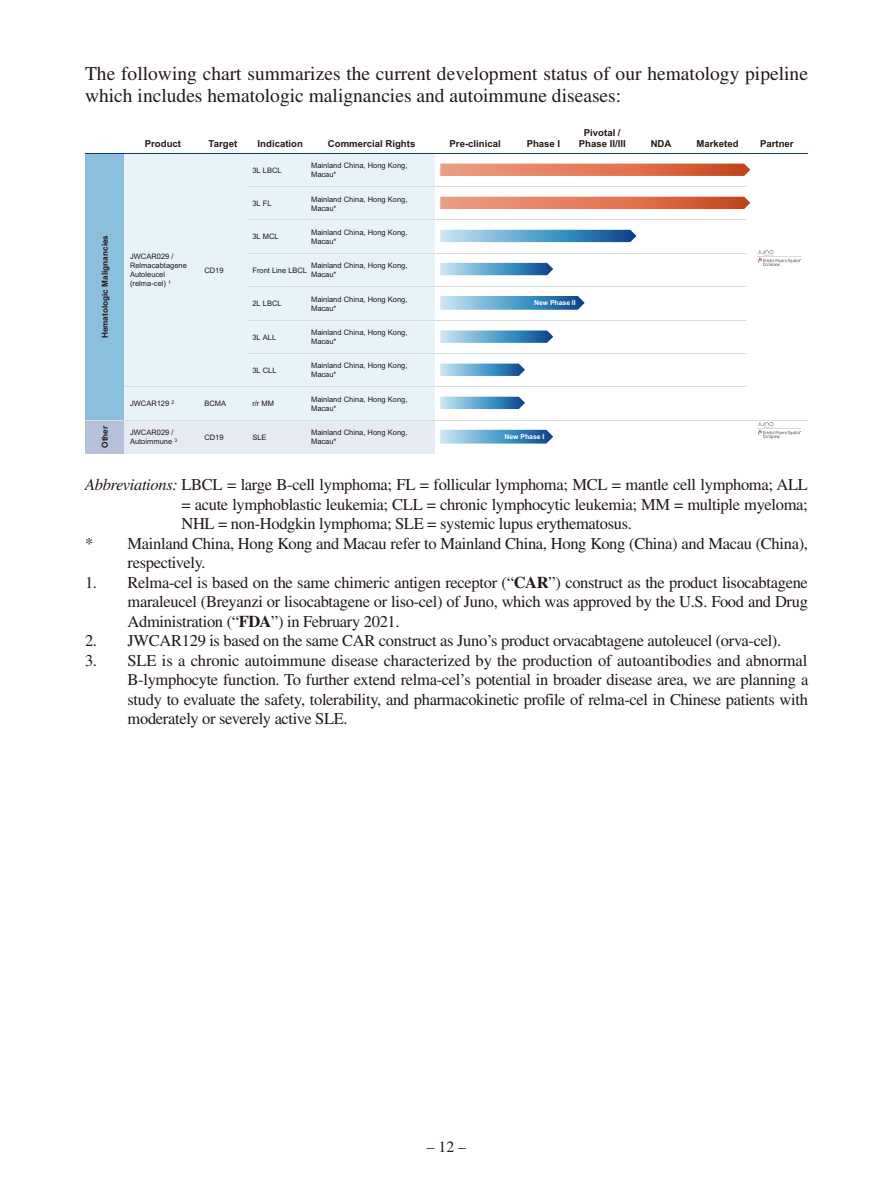
<style>
.page{position:relative;width:893px;height:1191px;background:#fff}
.page>*{position:absolute;margin:0;border:0;box-sizing:border-box;transform-origin:0 0}
.t1{font:19.5px/21.8px "Times LT Std";color:#231916}
.t2{font:16.5px/19.5px "Times LT Std";letter-spacing:-.02em;color:#231916;text-align:justify}
.t3{font:15.75px "Times LT Std";color:#231916}
.t4{font:700 9.6px/11.6px "Arial";color:#231916;text-align:center}
.t5{font:700 8.25px "Arial";color:#231916}
.t6{font:7.5px/9px "Arial";color:#231916}
.t7{font:700 6.9px "Arial";letter-spacing:-.005em;color:#fff}
.s1{font-style:italic}
.s2{font-weight:700}
</style>
<div class="page">
<div style="left:85px;top:153px;width:40px;height:267px;background:#8cbfdb"></div>
<div style="left:125px;top:153px;width:74px;height:234px;background:#e7f3f9"></div>
<div style="left:199px;top:153px;width:48px;height:234px;background:#e7f3f9"></div>
<div style="left:247px;top:153px;width:61px;height:34px;background:#e7f3f9"></div>
<div style="left:308px;top:153px;width:127px;height:34px;background:#e7f3f9"></div>
<div style="left:247px;top:253px;width:61px;height:34px;background:#e7f3f9"></div>
<div style="left:308px;top:253px;width:127px;height:34px;background:#e7f3f9"></div>
<div style="left:247px;top:287px;width:61px;height:33px;background:#e7f3f9"></div>
<div style="left:308px;top:287px;width:127px;height:33px;background:#e7f3f9"></div>
<div style="left:125px;top:387px;width:74px;height:33px;background:#e7f3f9"></div>
<div style="left:199px;top:387px;width:48px;height:33px;background:#e7f3f9"></div>
<div style="left:247px;top:387px;width:61px;height:33px;background:#e7f3f9"></div>
<div style="left:308px;top:387px;width:127px;height:33px;background:#e7f3f9"></div>
<div style="left:85px;top:420px;width:40px;height:33px;background:#b5c1d9"></div>
<div style="left:125px;top:420px;width:74px;height:33px;background:#e6eaf3"></div>
<div style="left:199px;top:420px;width:48px;height:33px;background:#e6eaf3"></div>
<div style="left:247px;top:420px;width:61px;height:33px;background:#e6eaf3"></div>
<div style="left:308px;top:420px;width:127px;height:33px;background:#e6eaf3"></div>
<hr style="left:85px;top:153px;width:723px;height:1px;background:#0c3b83">
<hr style="left:247px;top:186px;width:499px;height:1px;background:#dbdbdc">
<hr style="left:247px;top:253px;width:499px;height:1px;background:#dbdbdc">
<hr style="left:247px;top:286px;width:499px;height:1px;background:#dbdbdc">
<hr style="left:247px;top:320px;width:499px;height:1px;background:#dbdbdc">
<hr style="left:247px;top:353px;width:499px;height:1px;background:#dbdbdc">
<hr style="left:125px;top:386px;width:621px;height:1px;background:#dbdbdc">
<hr style="left:85px;top:420px;width:723px;height:1px;background:#dbdbdc">
<img style="left:758px;top:251px;width:42px;height:15px">
<svg style="left:440px;top:296px;width:145px;height:14px;background:#65a1ca"></svg>
<svg style="left:440px;top:164px;width:310px;height:12px;background:#df7856"></svg>
<svg style="left:247px;top:187px;width:503px;height:66px"></svg>
<svg style="left:440px;top:430px;width:113px;height:13px"></svg>
<svg style="left:247px;top:321px;width:306px;height:65px"></svg>
<svg style="left:440px;top:397px;width:85px;height:12px"></svg>
<svg style="left:440px;top:263px;width:113px;height:12px"></svg>
<img style="left:758px;top:423px;width:42px;height:15px">
<p class="t1" style="left:85px;top:62px;width:724px">The following chart summarizes the current development status of our hematology pipeline which includes hematologic malignancies and autoimmune diseases:</p>
<p class="t4" style="left:145px;top:138px;width:38px">Product</p>
<p class="t4" style="left:209px;top:138px;width:30px">Target</p>
<p class="t4" style="left:258px;top:138px;width:47px">Indication</p>
<p class="t4" style="left:328px;top:138px;width:89px">Commercial Rights</p>
<p class="t4" style="left:450px;top:138px;width:53px">Pre-clinical</p>
<p class="t4" style="left:527px;top:138px;width:35px">Phase I</p>
<p class="t4" style="left:579px;top:127px;width:48px">Pivotal /<br>Phase II/III</p>
<p class="t4" style="left:651px;top:138px;width:22px">NDA</p>
<p class="t4" style="left:696px;top:138px;width:44px">Marketed</p>
<p class="t4" style="left:760px;top:138px;width:35px">Partner</p>
<p class="t5" style="left:99px;top:338px;width:105px;rotate:-90deg">Hematologic Malignancies</p>
<p class="t6" style="left:130px;top:252px;width:58px">JWCAR029 /<br>Relmacabtagene<br>Autoleucel (relma-cel) <sup>1</sup></p>
<p class="t6" style="left:204px;top:266px;width:21px">CD19</p>
<p class="t6" style="left:252px;top:165px;width:31px">3L LBCL</p>
<p class="t6" style="left:311px;top:161px;width:98px">Mainland China, Hong Kong,<br>Macau*</p>
<p class="t6" style="left:252px;top:199px;width:21px">3L FL</p>
<p class="t6" style="left:311px;top:194px;width:98px">Mainland China, Hong Kong,<br>Macau*</p>
<p class="t6" style="left:252px;top:232px;width:28px">3L MCL</p>
<p class="t6" style="left:311px;top:228px;width:98px">Mainland China, Hong Kong,<br>Macau*</p>
<p class="t6" style="left:252px;top:266px;width:56px">Front Line LBCL</p>
<p class="t6" style="left:311px;top:261px;width:98px">Mainland China, Hong Kong,<br>Macau*</p>
<p class="t6" style="left:252px;top:299px;width:31px">2L LBCL</p>
<p class="t6" style="left:311px;top:294px;width:98px">Mainland China, Hong Kong,<br>Macau*</p>
<p class="t6" style="left:252px;top:332px;width:25px">3L ALL</p>
<p class="t6" style="left:311px;top:328px;width:98px">Mainland China, Hong Kong,<br>Macau*</p>
<p class="t6" style="left:252px;top:366px;width:26px">3L CLL</p>
<p class="t6" style="left:311px;top:361px;width:98px">Mainland China, Hong Kong,<br>Macau*</p>
<p class="t6" style="left:130px;top:399px;width:46px">JWCAR129 <sup>2</sup></p>
<p class="t6" style="left:204px;top:399px;width:23px">BCMA</p>
<p class="t6" style="left:252px;top:399px;width:23px">r/r MM</p>
<p class="t6" style="left:311px;top:394px;width:98px">Mainland China, Hong Kong,<br>Macau*</p>
<p class="t7" style="left:534px;top:298px;width:43px">New Phase II</p>
<p class="t5" style="left:99px;top:448px;width:24px;rotate:-90deg">Other</p>
<p class="t6" style="left:130px;top:428px;width:49px">JWCAR029 /<br>Autoimmune <sup>3</sup></p>
<p class="t6" style="left:204px;top:432px;width:21px">CD19</p>
<p class="t6" style="left:252px;top:432px;width:16px">SLE</p>
<p class="t6" style="left:311px;top:428px;width:98px">Mainland China, Hong Kong,<br>Macau*</p>
<p class="t7" style="left:504px;top:432px;width:41px">New Phase I</p>
<p class="t2" style="left:85px;top:475px;width:724px"><span class="s1">Abbreviations:</span> LBCL = large B-cell lymphoma; FL = follicular lymphoma; MCL = mantle cell lymphoma; ALL</p>
<p class="t2" style="left:181px;top:494px;width:628px">= acute lymphoblastic leukemia; CLL = chronic lymphocytic leukemia; MM = multiple myeloma;</p>
<p class="t2" style="left:181px;top:514px;width:452px">NHL = non-Hodgkin lymphoma; SLE = systemic lupus erythematosus.</p>
<p class="t2" style="left:85px;top:533px;width:724px">* Mainland China, Hong Kong and Macau refer to Mainland China, Hong Kong (China) and Macau (China),</p>
<p class="t2" style="left:128px;top:553px;width:80px">respectively.</p>
<p class="t2" style="left:128px;top:572px;width:682px;text-indent:-43px">1. Relma-cel is based on the same chimeric antigen receptor (“<span class="s2">CAR</span>”) construct as the product lisocabtagene maraleucel (Breyanzi or lisocabtagene or liso-cel) of Juno, which was approved by the U.S. Food and Drug Administration (“<span class="s2">FDA</span>”) in February 2021.</p>
<p class="t2" style="left:85px;top:631px;width:698px">2. JWCAR129 is based on the same CAR construct as Juno’s product orvacabtagene autoleucel (orva-cel).</p>
<p class="t2" style="left:128px;top:650px;width:682px;text-indent:-43px">3. SLE is a chronic autoimmune disease characterized by the production of autoantibodies and abnormal B-lymphocyte function. To further extend relma-cel’s potential in broader disease area, we are planning a study to evaluate the safety, tolerability, and pharmacokinetic profile of relma-cel in Chinese patients with moderately or severely active SLE.</p>
<p class="t3" style="left:427px;top:1137px;width:41px">– 12 –</p>
</div>
